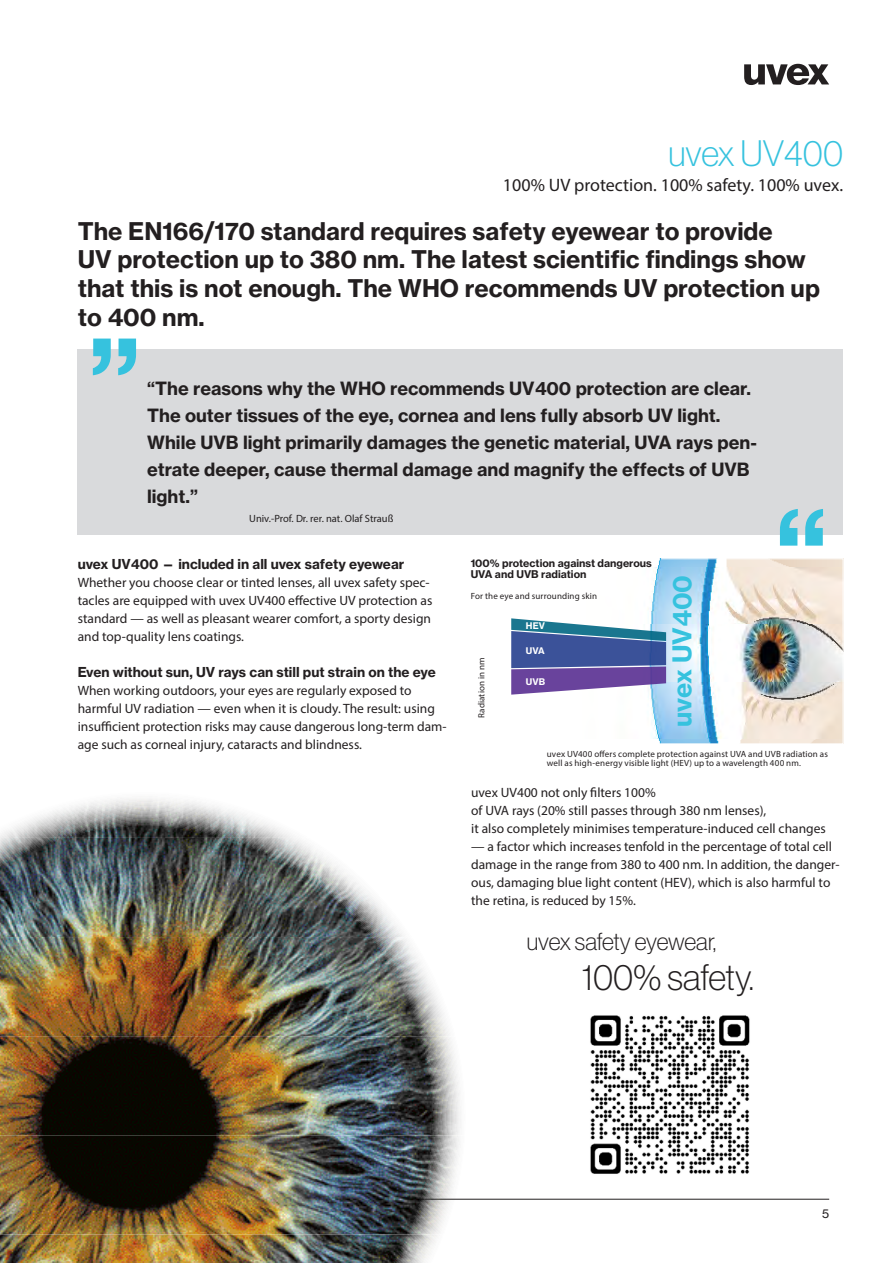
<style>
.page{position:relative;width:893px;height:1263px;background:#fff}
.page>*{position:absolute;margin:0;border:0;box-sizing:border-box;transform-origin:0 0}
._07_Text_FT_9_EN{font:36px "N Haas Grotesk DS Pro 35 X Lt";color:#231f20}
._01_Rubrik{font:36px "N Haas Grotesk DS Pro 35 X Lt";color:#36c2de}
.t1{font:25.5px "N Haas Grotesk TX Pro 75 Bd";letter-spacing:-.005em;color:#36c2de}
._11_FT_9{font:24px/28.8px "N Haas Grotesk TX Pro 75 Bd";color:#231f20}
._07_Text_FT_9_EN-2{font:24px "N Haas Grotesk DS Pro 35 X Lt";letter-spacing:-.015em;color:#231f20}
._03_Text_FT_12_EN{font:18px/27px "N Haas Grotesk TX Pro 75 Bd";color:#231f20}
._02_Seiten_Headline{font:18px "Myriad Pro";color:#231f20}
._07_Text_FT_9_EN-3{font:13.5px/18px "Myriad Pro";color:#231f20}
._07_Text_FT_9_EN-4{font:13.5px "N Haas Grotesk TX Pro 75 Bd";color:#231f20}
.t2{font:12px "N Haas Grotesk TX Pro 55 Rg";color:#231f20}
._12_FT_7{font:10.5px/11.2px "N Haas Grotesk TX Pro 75 Bd";color:#231f20}
._09_Text_FT_7_EN{font:10.5px "Myriad Pro";color:#231f20}
._05_Fußtext_links{font:9px/9px "Myriad Pro";letter-spacing:.015em;color:#231f20}
._05_Fußtext_links-2{font:9px "N Haas Grotesk TX Pro 75 Bd";letter-spacing:.025em;color:#fff}
</style>
<div class="page">
<svg style="left:744px;top:64px;width:85px;height:21px"></svg>
<hr style="left:0;top:1199px;width:829px;height:1px;background:#231f20">
<img style="left:0;top:798px;width:293px;height:40px">
<img style="left:0;top:838px;width:403px;height:99px">
<img style="left:0;top:937px;width:449px;height:99px">
<img style="left:0;top:1036px;width:466px;height:198px">
<img style="left:0;top:1234px;width:437px;height:29px">
<div style="left:78px;top:349px;width:765px;height:186px;background:#d9dadc"></div>
<svg style="left:93px;top:339px;width:43px;height:36px"></svg>
<svg style="left:780px;top:509px;width:43px;height:37px"></svg>
<svg style="left:511px;top:618px;width:35px;height:77px;background:#5460a0"></svg>
<img style="left:546px;top:558px;width:297px;height:186px">
<img style="left:590px;top:1015px;width:160px;height:159px">
<p class="_01_Rubrik" style="left:668px;top:133px;width:176px">uvex UV400</p>
<p class="_02_Seiten_Headline" style="left:503px;top:174px;width:342px">100% UV protection. 100% safety. 100% uvex.</p>
<p class="_11_FT_9" style="left:78px;top:216px;width:744px">The EN166/170 standard requires safety eyewear to provide<br>UV protection up to 380 nm. The latest scientific findings show that this is not enough. The WHO recommends UV protection up to 400 nm.</p>
<p class="_03_Text_FT_12_EN" style="left:147px;top:375px;width:611px">“The reasons why the WHO recommends UV400 protection are clear.<br>The outer tissues of the eye, cornea and lens fully absorb UV light.<br>While UVB light primarily damages the genetic material, UVA rays pen&shy;etrate deeper, cause thermal damage and magnify the effects of UVB light.”</p>
<p class="_09_Text_FT_7_EN" style="left:249px;top:512px;width:146px">Univ.-Prof. Dr. rer. nat. Olaf Strauß</p>
<p class="_07_Text_FT_9_EN-4" style="left:78px;top:555px;width:328px">uvex UV400 — included in all uvex safety eyewear</p>
<p class="_07_Text_FT_9_EN-3" style="left:78px;top:573px;width:356px">Whether you choose clear or tinted lenses, all uvex safety spec&shy;tacles are equipped with uvex UV400 effective UV protection as standard — as well as pleasant wearer comfort, a sporty design and top-quality lens coatings.</p>
<p class="_07_Text_FT_9_EN-4" style="left:78px;top:663px;width:360px">Even without sun, UV rays can still put strain on the eye</p>
<p class="_07_Text_FT_9_EN-3" style="left:78px;top:681px;width:370px">When working outdoors, your eyes are regularly exposed to harmful UV radiation — even when it is cloudy. The result: using insufficient protection risks may cause dangerous long-term dam&shy;age such as corneal injury, cataracts and blindness.</p>
<p class="_12_FT_7" style="left:471px;top:557px;width:183px">100% protection against dangerous<br>UVA and UVB radiation</p>
<p class="_05_Fußtext_links" style="left:471px;top:591px;width:128px">For the eye and surrounding skin</p>
<p class="_05_Fußtext_links-2" style="left:526px;top:620px;width:21px">HEV</p>
<p class="_05_Fußtext_links" style="left:477px;top:718px;width:62px;rotate:-90deg">Radiation in nm</p>
<p class="_05_Fußtext_links-2" style="left:526px;top:645px;width:21px">UVA</p>
<p class="_05_Fußtext_links-2" style="left:526px;top:676px;width:21px">UVB</p>
<p class="t1" style="left:666px;top:727px;width:153px;rotate:-90deg">uvex UV400</p>
<p class="_05_Fußtext_links" style="left:547px;top:750px;width:283px">uvex UV400 offers complete protection against UVA and UVB radiation as well as high-energy visible light (HEV) up to a wavelength 400 nm.</p>
<p class="_07_Text_FT_9_EN-3" style="left:471px;top:783px;width:186px">uvex UV400 not only filters 100%</p>
<p class="_07_Text_FT_9_EN-3" style="left:471px;top:801px;width:297px">of UVA rays (20% still passes through 380 nm lenses),</p>
<p class="_07_Text_FT_9_EN-3" style="left:471px;top:819px;width:356px">it also completely minimises temperature-induced cell changes</p>
<p class="_07_Text_FT_9_EN-3" style="left:471px;top:837px;width:370px">— a factor which increases tenfold in the percentage of total cell damage in the range from 380 to 400 nm. In addition, the danger&shy;ous, damaging blue light content (HEV), which is also harmful to the retina, is reduced by 15%.</p>
<p class="_07_Text_FT_9_EN-2" style="left:527px;top:928px;width:191px">uvex safety eyewear,</p>
<p class="_07_Text_FT_9_EN" style="left:582px;top:957px;width:174px">100% safety.</p>
<p class="t2" style="left:822px;top:1206px;width:9px">5</p>
</div>
